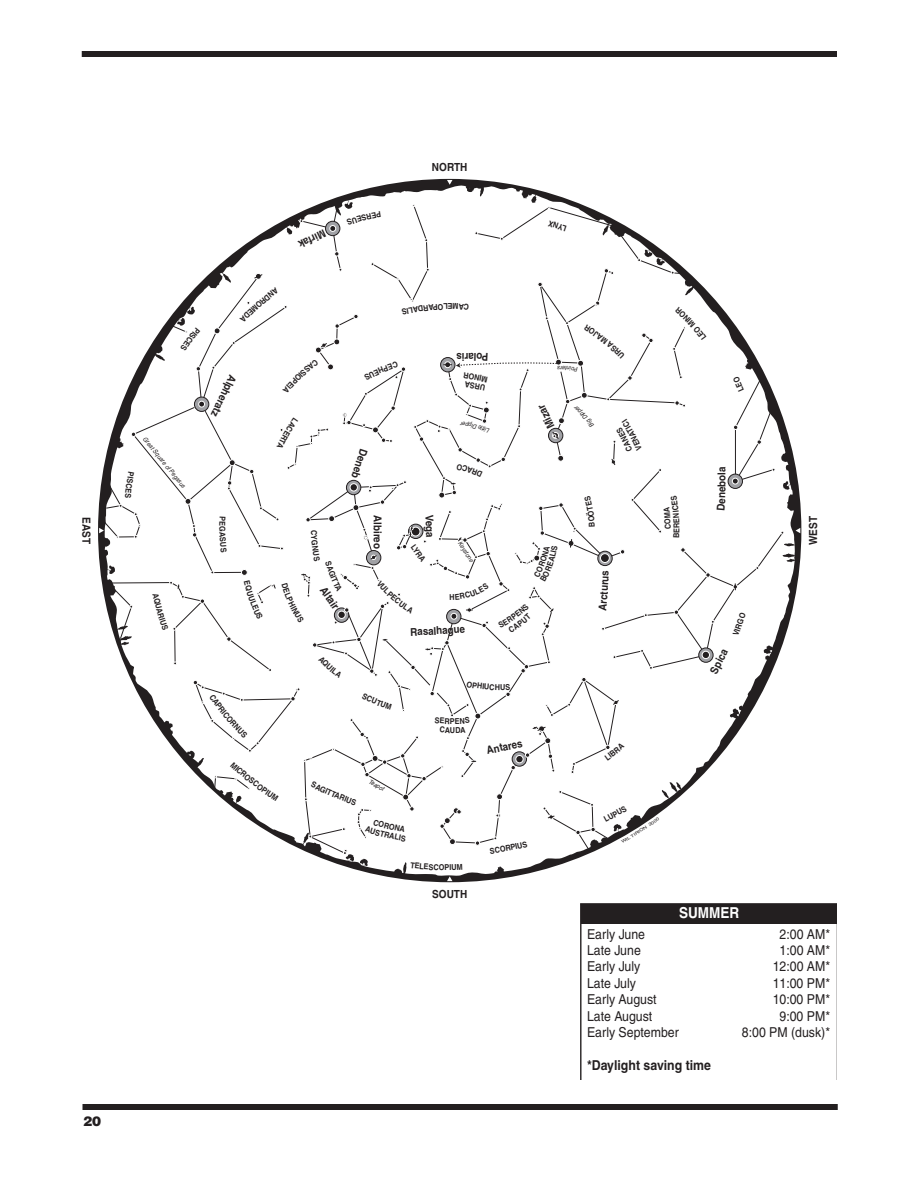
<style>
.page{position:relative;width:918px;height:1188px;background:#fff}
.page>*{position:absolute;margin:0;border:0;box-sizing:border-box;transform-origin:0 0}
.t1{font:700 15.15px "Helvetica";color:#fff;scale:.9 1}
.t2{font:13.65px "Helvetica";color:#231f20;scale:.9 1}
.t3{font:700 13.65px "Helvetica";color:#231f20;scale:.9 1}
.t4{font:900 13.5px "Helvetica";color:#231f20}
.t5{font:700 11.1px "Helvetica";color:#231f20;scale:.9 1}
.t6{font:700 10.95px "Helvetica";letter-spacing:-.005em;color:#231f20;scale:.9 1}
.t7{font:700 10.95px "Helvetica";letter-spacing:-.005em;color:#231f20;scale:.89 1}
.t8{font:700 8.1px "Helvetica";color:#231f20;scale:.9 1}
.t9{font:italic 6.3px "Helvetica";color:#231f20;scale:.9 1}
</style>
<div class="page">
<div style="left:82px;top:51px;width:755px;height:6px;background:#231f20"></div>
<div style="left:82px;top:1104px;width:756px;height:6px;background:#231f20"></div>
<svg style="left:580px;top:903px;width:257px;height:177px"></svg>
<svg style="left:98px;top:179px;width:703px;height:703px"></svg>
<svg style="left:447px;top:180px;width:5px;height:5px"></svg>
<svg style="left:99px;top:528px;width:5px;height:5px"></svg>
<svg style="left:447px;top:876px;width:5px;height:5px"></svg>
<svg style="left:796px;top:528px;width:4px;height:5px"></svg>
<svg style="left:347px;top:211px;width:34px;height:14px"></svg>
<svg style="left:125px;top:472px;width:9px;height:26px"></svg>
<svg style="left:410px;top:862px;width:34px;height:8px"></svg>
<svg style="left:450px;top:864px;width:12px;height:6px"></svg>
<svg style="left:150px;top:251px;width:594px;height:604px"></svg>
<p class="t5" style="left:93px;top:517px;width:31px;rotate:90deg">EAST</p>
<p class="t9" style="left:147px;top:435px;width:72px;rotate:51deg">Great Square of Pegasus</p>
<p class="t6" style="left:239px;top:379px;width:51px;rotate:115deg">Alpheratz</p>
<p class="t4" style="left:83px;top:1113px;width:20px">20</p>
<p class="t6" style="left:328px;top:239px;width:34px;rotate:154deg">Mirfak</p>
<p class="t5" style="left:432px;top:161px;width:41px">NORTH</p>
<p class="t8" style="left:565px;top:233px;width:22px;rotate:-162deg">LYNX</p>
<p class="t7" style="left:468px;top:363px;width:9px;rotate:180deg">ir</p>
<p class="t7" style="left:474px;top:363px;width:8px;rotate:-180deg">a</p>
<p class="t8" style="left:319px;top:530px;width:7px;rotate:90deg">C</p>
<p class="t6" style="left:371px;top:452px;width:35px;rotate:108deg">Deneb</p>
<p class="t6" style="left:384px;top:515px;width:39px;rotate:90deg">Albireo</p>
<p class="t6" style="left:328px;top:584px;width:29px;rotate:56deg">Altair</p>
<p class="t9" style="left:371px;top:778px;width:20px;rotate:29deg">Teapot</p>
<p class="t6" style="left:436px;top:514px;width:27px;rotate:87deg">Vega</p>
<p class="t8" style="left:417px;top:543px;width:23px;rotate:54deg">LYRA</p>
<p class="t9" style="left:463px;top:540px;width:27px;rotate:57deg">Keystone</p>
<p class="t6" style="left:417px;top:625px;width:35px;rotate:-3deg">asalha</p>
<p class="t8" style="left:450px;top:716px;width:7px">P</p>
<p class="t8" style="left:450px;top:725px;width:7px">U</p>
<p class="t8" style="left:500px;top:682px;width:7px">U</p>
<p class="t6" style="left:485px;top:744px;width:42px;rotate:-13deg">Antares</p>
<p class="t8" style="left:445px;top:862px;width:7px">P</p>
<p class="t5" style="left:432px;top:887px;width:41px">SOUTH</p>
<p class="t9" style="left:578px;top:373px;width:24px;rotate:-177deg">Pointers</p>
<p class="t9" style="left:590px;top:429px;width:31px;rotate:-133deg">Big Dipper</p>
<p class="t8" style="left:672px;top:533px;width:7px;rotate:-90deg">E</p>
<p class="t6" style="left:715px;top:487px;width:18px;rotate:-90deg">bol</p>
<p class="t8" style="left:731px;top:634px;width:28px;rotate:-71deg">VIRGO</p>
<p class="t6" style="left:707px;top:670px;width:31px;rotate:-63deg">Spica</p>
<p class="t8" style="left:602px;top:816px;width:29px;rotate:-29deg">LUPUS</p>
<p class="t1" style="left:679px;top:903px;width:69px">SUMMER</p>
<p class="t5" style="left:806px;top:545px;width:34px;rotate:-90deg">WEST</p>
<p class="t2" style="left:587px;top:926px;width:66px">Early June</p>
<p class="t2" style="left:780px;top:926px;width:58px">2:00 AM*</p>
<p class="t2" style="left:587px;top:942px;width:61px">Late June</p>
<p class="t2" style="left:780px;top:942px;width:58px">1:00 AM*</p>
<p class="t2" style="left:587px;top:959px;width:61px">Early July</p>
<p class="t2" style="left:773px;top:959px;width:65px">12:00 AM*</p>
<p class="t2" style="left:587px;top:975px;width:56px">Late July</p>
<p class="t2" style="left:773px;top:975px;width:65px">11:00 PM*</p>
<p class="t2" style="left:587px;top:992px;width:79px">Early August</p>
<p class="t2" style="left:773px;top:992px;width:65px">10:00 PM*</p>
<p class="t2" style="left:587px;top:1008px;width:74px">Late August</p>
<p class="t2" style="left:780px;top:1008px;width:58px">9:00 PM*</p>
<p class="t2" style="left:587px;top:1025px;width:104px">Early September</p>
<p class="t2" style="left:742px;top:1025px;width:100px">8:00 PM (dusk)*</p>
<p class="t3" style="left:587px;top:1057px;width:139px">*Daylight saving time</p>
</div>
